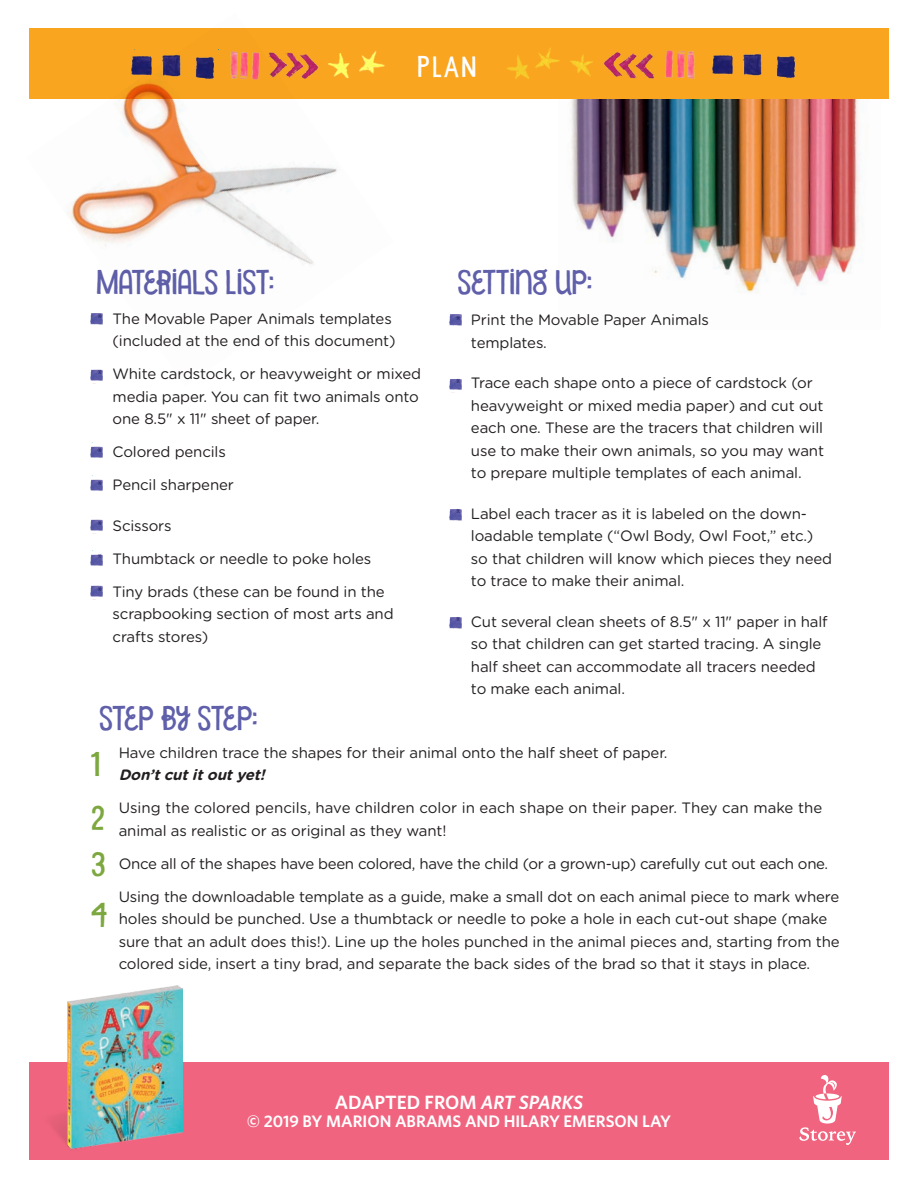
<style>
.page{position:relative;width:918px;height:1188px;background:#fff}
.page>*{position:absolute;margin:0;border:0;box-sizing:border-box;transform-origin:0 0}
.t1{font:31.5px "Undersong Solid";color:#5f5faa}
.t2{font:31.5px "Undersong Solid";color:#7da73f}
.aside_a1_title{font:27px "Undersong Solid";color:#fff}
.t3{font:600 19.2px "Whitney";color:#fff}
.t4{font:600 16.65px "Whitney";color:#fff}
.t5{font:15px/22.5px "Gotham Rounded";letter-spacing:-.01em;color:#231f20}
.s1{font-family:"Myriad Pro";font-size:12px;color:#6168a7}
.s2{font-weight:700;font-style:italic}
.s3{font-style:italic}
</style>
<div class="page">
<img style="left:570px;top:99px;width:290px;height:194px">
<div style="left:29px;top:1063px;width:860px;height:97px;background:#f0647f"></div>
<img style="left:42px;top:986px;width:140px;height:164px">
<svg style="left:799px;top:1075px;width:57px;height:70px"></svg>
<div style="left:29px;top:28px;width:860px;height:71px;background:#f9a520"></div>
<img style="left:603px;top:52px;width:52px;height:27px">
<img style="left:665px;top:50px;width:30px;height:29px">
<img style="left:712px;top:53px;width:84px;height:25px">
<img style="left:570px;top:55px;width:23px;height:21px">
<img style="left:507px;top:48px;width:53px;height:31px">
<img style="left:68px;top:49px;width:317px;height:335px">
<img style="left:449px;top:314px;width:13px;height:12px">
<img style="left:449px;top:379px;width:13px;height:11px">
<img style="left:449px;top:509px;width:13px;height:12px">
<img style="left:449px;top:617px;width:13px;height:12px">
<img style="left:90px;top:312px;width:17px;height:15px">
<img style="left:90px;top:366px;width:17px;height:17px">
<img style="left:90px;top:446px;width:13px;height:12px">
<img style="left:90px;top:479px;width:13px;height:12px">
<img style="left:90px;top:519px;width:13px;height:12px">
<img style="left:90px;top:554px;width:13px;height:12px">
<img style="left:90px;top:585px;width:13px;height:12px">
<p class="aside_a1_title" style="left:418px;top:49px;width:60px">PLAN</p>
<p class="t1" style="left:96px;top:263px;width:180px">MATERIALS LIST:</p>
<p class="t5" style="left:98px;top:307px;width:299px;text-align:right"><span class="s1">*</span> The Movable Paper Animals templates (included at the end of this document)</p>
<p class="t5" style="left:113px;top:362px;width:310px;text-indent:-15px"><span class="s1">*</span> White cardstock, or heavyweight or mixed media paper. You can fit two animals onto one 8.5" x 11" sheet of paper.</p>
<p class="t5" style="left:98px;top:440px;width:130px"><span class="s1">*</span> Colored pencils</p>
<p class="t5" style="left:98px;top:473px;width:138px"><span class="s1">*</span> Pencil sharpener</p>
<p class="t5" style="left:98px;top:514px;width:76px"><span class="s1">*</span> Scissors</p>
<p class="t5" style="left:98px;top:547px;width:275px"><span class="s1">*</span> Thumbtack or needle to poke holes</p>
<p class="t5" style="left:113px;top:580px;width:283px;text-indent:-15px"><span class="s1">*</span> Tiny brads (these can be found in the scrapbooking section of most arts and crafts stores)</p>
<p class="t1" style="left:99px;top:698px;width:160px">STEP BY STEP:</p>
<p class="t1" style="left:457px;top:263px;width:136px">SETTING UP:</p>
<p class="t5" style="left:471px;top:308px;width:240px;text-indent:-15px"><span class="s1">*</span> Print the Movable Paper Animals templates.</p>
<p class="t5" style="left:471px;top:371px;width:355px;text-indent:-15px"><span class="s1">*</span> Trace each shape onto a piece of cardstock (or heavyweight or mixed media paper) and cut out each one. These are the tracers that children will use to make their own animals, so you may want to prepare multiple templates of each animal.</p>
<p class="t5" style="left:471px;top:502px;width:363px;text-indent:-15px"><span class="s1">*</span> Label each tracer as it is labeled on the down&shy;loadable template (“Owl Body, Owl Foot,” etc.) so that children will know which pieces they need to trace to make their animal.</p>
<p class="t5" style="left:471px;top:610px;width:358px;text-indent:-15px"><span class="s1">*</span> Cut several clean sheets of 8.5" x 11" paper in half so that children can get started tracing. A single half sheet can accommodate all tracers needed to make each animal.</p>
<p class="t5" style="left:119px;top:741px;width:550px;text-indent:-15px"><span class="s1">*</span> Have children trace the shapes for their animal onto the half sheet of paper.<br><span class="s2">Don’tcutitoutyet!</span></p>
<p class="t5" style="left:119px;top:796px;width:705px;text-indent:-15px"><span class="s1">*</span> Using the colored pencils, have children color in each shape on their paper. They can make the animal as realistic or as original as they want!</p>
<p class="t5" style="left:104px;top:852px;width:726px"><span class="s1">*</span> Once all of the shapes have been colored, have the child (or a grown-up) carefully cut out each one.</p>
<p class="t5" style="left:119px;top:885px;width:723px;text-indent:-15px"><span class="s1">*</span> Using the downloadable template as a guide, make a small dot on each animal piece to mark where holes should be punched. Use a thumbtack or needle to poke a hole in each cut-out shape (make sure that an adult does this!). Line up the holes punched in the animal pieces and, starting from the colored side, insert a tiny brad, and separate the back sides of the brad so that it stays in place.</p>
<p class="t2" style="left:92px;top:744px;width:10px">1</p>
<p class="t2" style="left:92px;top:798px;width:15px">2</p>
<p class="t2" style="left:92px;top:845px;width:15px">3</p>
<p class="t2" style="left:92px;top:896px;width:17px">4</p>
<p class="t3" style="left:335px;top:1090px;width:250px">ADAPTED FROM <span class="s3">ART SPARKS</span></p>
<p class="t4" style="left:247px;top:1110px;width:426px">© 2019 BY MARION ABRAMS AND HILARY EMERSON LAY</p>
</div>
